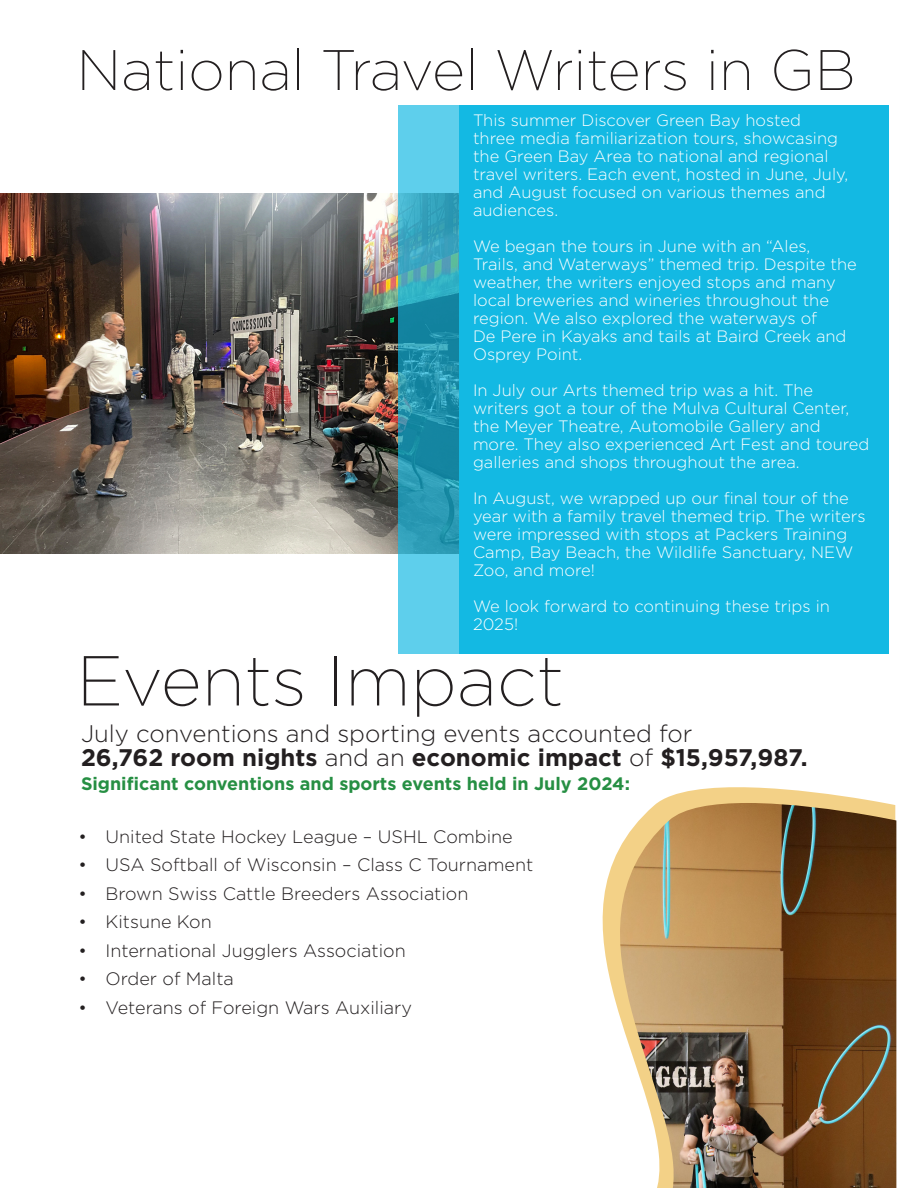
<style>
.page{position:relative;width:918px;height:1188px;background:#fff}
.page>*{position:absolute;margin:0;border:0;box-sizing:border-box;transform-origin:0 0}
.t1{font:200 70.5px "Gotham";color:#231f20}
.t2{font:200 57px "Gotham";color:#231f20}
.t3{font:300 24px/24px "Gotham";color:#231f20}
.t4{font:300 18px "Gotham";color:#231f20}
.t5{font:700 18px "Gotham";color:#268f43}
.t6{font:300 16.5px/18px "Gotham";color:#fff}
.s1{font-weight:700}
</style>
<div class="page">
<svg style="left:602px;top:787px;width:282px;height:230px"></svg>
<div style="left:459px;top:105px;width:430px;height:548px;background:#13b9e3"></div>
<img style="left:0;top:193px;width:398px;height:361px">
<svg style="left:398px;top:105px;width:61px;height:548px;background:#3baac5"></svg>
<img style="left:620px;top:803px;width:276px;height:385px">
<p class="t2" style="left:76px;top:34px;width:781px">National Travel Writers in GB</p>
<p class="t6" style="left:473px;top:111px;width:377px">This summer Discover Green Bay hosted<br>three media familiarization tours, showcasing the Green Bay Area to national and regional travel writers. Each event, hosted in June, July, and August focused on various themes and audiences.</p>
<p class="t6" style="left:473px;top:237px;width:385px">We began the tours in June with an “Ales, Trails, and Waterways” themed trip. Despite the weather, the writers enjoyed stops and many local breweries and wineries throughout the region. We also explored the waterways of<br>De Pere in Kayaks and tails at Baird Creek and Osprey Point.</p>
<p class="t6" style="left:473px;top:381px;width:398px">In July our Arts themed trip was a hit. The writers got a tour of the Mulva Cultural Center, the Meyer Theatre, Automobile Gallery and more. They also experienced Art Fest and toured galleries and shops throughout the area.</p>
<p class="t6" style="left:473px;top:489px;width:394px">In August, we wrapped up our final tour of the year with a family travel themed trip. The writers were impressed with stops at Packers Training Camp, Bay Beach, the Wildlife Sanctuary, NEW Zoo, and more!</p>
<p class="t6" style="left:473px;top:597px;width:358px">We look forward to continuing these trips in<br>2025!</p>
<p class="t1" style="left:76px;top:637px;width:489px">Events Impact</p>
<p class="t3" style="left:81px;top:721px;width:728px">July conventions and sporting events accounted for<br><span class="s1">26,762 room nights</span> and an <span class="s1">economic impact</span> of <span class="s1">$15,957,987.</span></p>
<p class="t5" style="left:81px;top:771px;width:551px">Significant conventions and sports events held in July 2024:</p>
<p class="t4" style="left:79px;top:825px;width:436px">• United State Hockey League – USHL Combine</p>
<p class="t4" style="left:79px;top:854px;width:456px">• USA Softball of Wisconsin – Class C Tournament</p>
<p class="t4" style="left:79px;top:882px;width:391px">• Brown Swiss Cattle Breeders Association</p>
<p class="t4" style="left:79px;top:911px;width:135px">• Kitsune Kon</p>
<p class="t4" style="left:79px;top:939px;width:329px">• International Jugglers Association</p>
<p class="t4" style="left:79px;top:968px;width:157px">• Order of Malta</p>
<p class="t4" style="left:79px;top:996px;width:335px">• Veterans of Foreign Wars Auxiliary</p>
</div>
